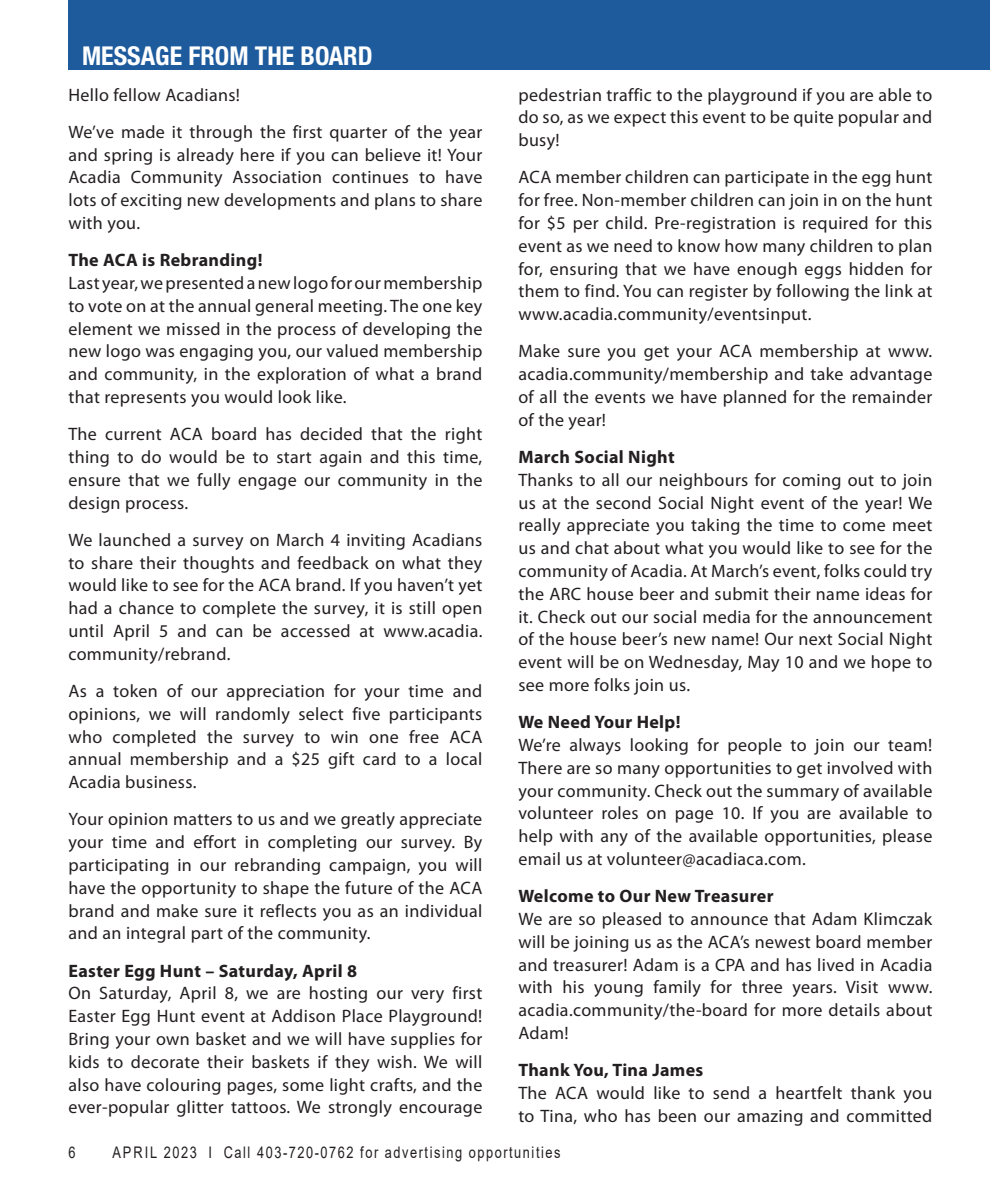
<style>
.page{position:relative;width:990px;height:1188px;background:#fff}
.page>*{position:absolute;margin:0;border:0;box-sizing:border-box;transform-origin:0 0}
.t1{font:700 condensed 26px "Helvetica Neue LT Std";color:#fff}
.Body_text{font:18px/22.8px "Myriad Pro";letter-spacing:.02em;color:#231f20;text-align:justify}
.Body_text-2{font:700 18px "Myriad Pro";letter-spacing:.02em;color:#231f20}
.t2{font:16px "Arial";letter-spacing:.12em;color:#231f20;scale:.8 1}
</style>
<div class="page">
<div style="left:68px;top:0;width:922px;height:70px;background:#1e5b9d"></div>
<p class="t1" style="left:82px;top:40px;width:292px">MESSAGE FROM THE BOARD</p>
<p class="Body_text" style="left:68px;top:83px;width:173px">Hello fellow Acadians!</p>
<p class="Body_text" style="left:68px;top:120px;width:416px">We’ve made it through the first quarter of the year and spring is already here if you can believe it! Your Acadia Community Association continues to have lots of exciting new developments and plans to share with you.</p>
<p class="Body_text-2" style="left:68px;top:248px;width:196px">The ACA is Rebranding!</p>
<p class="Body_text" style="left:68px;top:271px;width:416px">Last year, we presented a new logo for our membership to vote on at the annual general meeting. The one key element we missed in the process of developing the new logo was engaging you, our valued membership and community, in the exploration of what a brand that represents you would look like.</p>
<p class="Body_text" style="left:68px;top:423px;width:415px">The current ACA board has decided that the right thing to do would be to start again and this time, ensure that we fully engage our community in the design process.</p>
<p class="Body_text" style="left:68px;top:528px;width:416px">We launched a survey on March 4 inviting Acadians to share their thoughts and feedback on what they would like to see for the ACA brand. If you haven’t yet had a chance to complete the survey, it is still open until April 5 and can be accessed at www.acadia. community/rebrand.</p>
<p class="Body_text" style="left:68px;top:679px;width:416px">As a token of our appreciation for your time and opinions, we will randomly select five participants who completed the survey to win one free ACA annual membership and a $25 gift card to a local Acadia business.</p>
<p class="Body_text" style="left:68px;top:808px;width:416px">Your opinion matters to us and we greatly appreciate your time and effort in completing our survey. By participating in our rebranding campaign, you will have the opportunity to shape the future of the ACA brand and make sure it reflects you as an individual and an integral part of the community.</p>
<p class="Body_text-2" style="left:68px;top:959px;width:290px">Easter Egg Hunt – Saturday, April 8</p>
<p class="Body_text" style="left:68px;top:982px;width:416px">On Saturday, April 8, we are hosting our very first Easter Egg Hunt event at Addison Place Playground!<br>Bring your own basket and we will have supplies for kids to decorate their baskets if they wish. We will also have colouring pages, some light crafts, and the ever-popular glitter tattoos. We strongly encourage</p>
<p class="Body_text" style="left:518px;top:83px;width:416px">pedestrian traffic to the playground if you are able to do so, as we expect this event to be quite popular and busy!</p>
<p class="Body_text" style="left:518px;top:166px;width:416px">ACA member children can participate in the egg hunt for free. Non-member children can join in on the hunt for $5 per child. Pre-registration is required for this event as we need to know how many children to plan for, ensuring that we have enough eggs hidden for them to find. You can register by following the link at www.acadia.community/eventsinput.</p>
<p class="Body_text" style="left:518px;top:340px;width:416px">Make sure you get your ACA membership at www. acadia.community/membership and take advantage of all the events we have planned for the remainder of the year!</p>
<p class="Body_text-2" style="left:518px;top:445px;width:158px">March Social Night</p>
<p class="Body_text" style="left:518px;top:468px;width:416px">Thanks to all our neighbours for coming out to join us at the second Social Night event of the year! We really appreciate you taking the time to come meet us and chat about what you would like to see for the community of Acadia. At March’s event, folks could try the ARC house beer and submit their name ideas for it. Check out our social media for the announcement of the house beer’s new name! Our next Social Night event will be on Wednesday, May 10 and we hope to see more folks join us.</p>
<p class="Body_text-2" style="left:518px;top:710px;width:164px">We Need Your Help!</p>
<p class="Body_text" style="left:518px;top:733px;width:416px">We’re always looking for people to join our team!<br>There are so many opportunities to get involved with your community. Check out the summary of available volunteer roles on page 10. If you are available to help with any of the available opportunities, please email us at volunteer@acadiaca.com.</p>
<p class="Body_text-2" style="left:518px;top:884px;width:257px">Welcome to Our New Treasurer</p>
<p class="Body_text" style="left:518px;top:907px;width:416px">We are so pleased to announce that Adam Klimczak will be joining us as the ACA’s newest board member and treasurer! Adam is a CPA and has lived in Acadia with his young family for three years. Visit www. acadia.community/the-board for more details about Adam!</p>
<p class="Body_text-2" style="left:518px;top:1058px;width:187px">Thank You, Tina James</p>
<p class="Body_text" style="left:518px;top:1081px;width:416px">The ACA would like to send a heartfelt thank you to Tina, who has been our amazing and committed</p>
<p class="t2" style="left:68px;top:1141px;width:10px">6</p>
<p class="t2" style="left:112px;top:1141px;width:562px">APRIL 2023 I Call 403-720-0762 for advertising opportunities</p>
</div>
